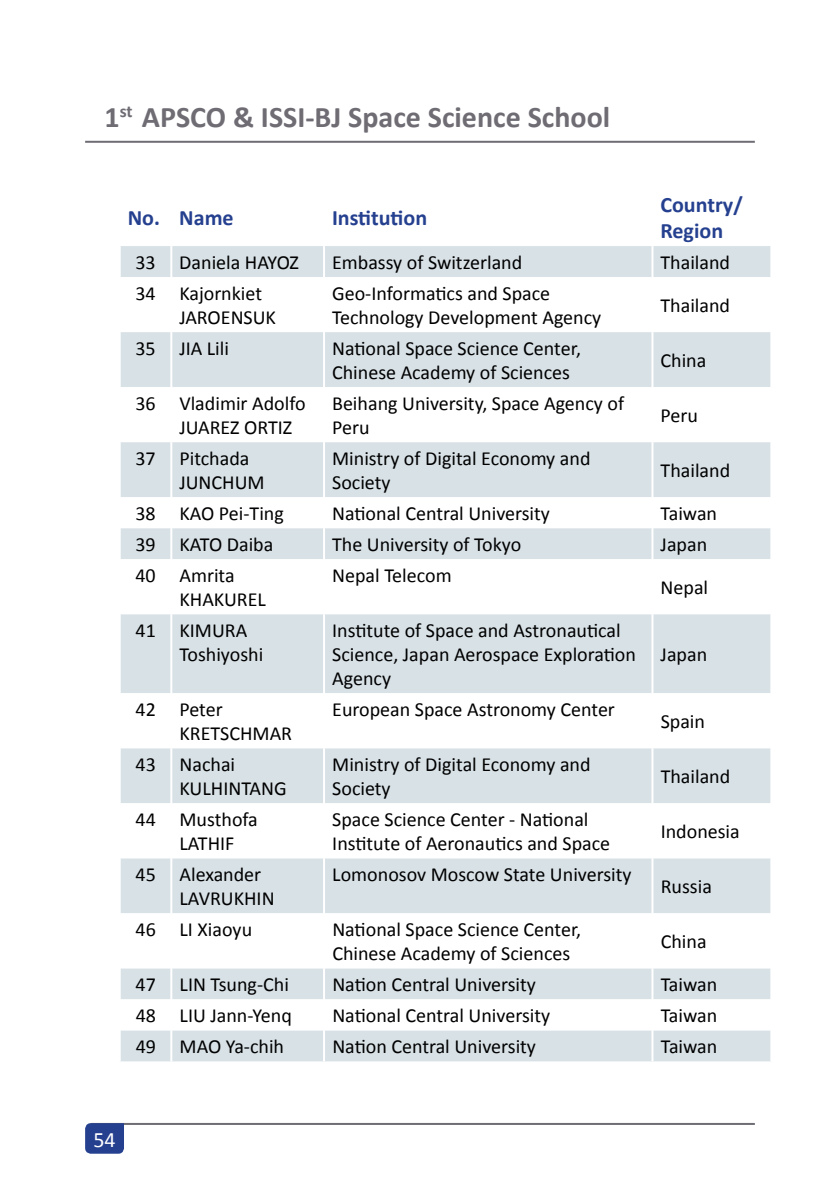
<style>
.page{position:relative;width:840px;height:1191px;background:#fff}
.page>*{position:absolute;margin:0;border:0;box-sizing:border-box;transform-origin:0 0}
.t1{font:700 30px "Calibri";color:#6f6c74}
.t2{font:700 22px/26.4px "Calibri";color:#25408f}
.t3{font:22px "Calibri";color:#fff}
.t4{font:20px/24px "Calibri";color:#000}
</style>
<div class="page">
<hr style="left:91px;top:1123px;width:663px;height:2px;background:#6f6c74">
<hr style="left:85px;top:141px;width:669px;height:2px;background:#6f6c74">
<svg style="left:85px;top:1123px;width:39px;height:30px"></svg>
<div style="left:121px;top:246px;width:648px;height:815px;background:#d8e1e6"></div>
<svg style="left:121px;top:277px;width:648px;height:753px"></svg>
<hr style="left:170px;top:246px;width:2px;height:31px;background:#fff">
<hr style="left:323px;top:246px;width:2px;height:31px;background:#fff">
<hr style="left:651px;top:246px;width:2px;height:31px;background:#fff">
<hr style="left:170px;top:277px;width:2px;height:55px;background:#fff">
<hr style="left:323px;top:277px;width:2px;height:55px;background:#fff">
<hr style="left:651px;top:277px;width:2px;height:55px;background:#fff">
<hr style="left:170px;top:332px;width:2px;height:55px;background:#fff">
<hr style="left:323px;top:332px;width:2px;height:55px;background:#fff">
<hr style="left:651px;top:332px;width:2px;height:55px;background:#fff">
<hr style="left:170px;top:387px;width:2px;height:55px;background:#fff">
<hr style="left:323px;top:387px;width:2px;height:55px;background:#fff">
<hr style="left:651px;top:387px;width:2px;height:55px;background:#fff">
<hr style="left:170px;top:442px;width:2px;height:55px;background:#fff">
<hr style="left:323px;top:442px;width:2px;height:55px;background:#fff">
<hr style="left:651px;top:442px;width:2px;height:55px;background:#fff">
<hr style="left:170px;top:497px;width:2px;height:31px;background:#fff">
<hr style="left:323px;top:497px;width:2px;height:31px;background:#fff">
<hr style="left:651px;top:497px;width:2px;height:31px;background:#fff">
<hr style="left:170px;top:528px;width:2px;height:31px;background:#fff">
<hr style="left:323px;top:528px;width:2px;height:31px;background:#fff">
<hr style="left:651px;top:528px;width:2px;height:31px;background:#fff">
<hr style="left:170px;top:559px;width:2px;height:55px;background:#fff">
<hr style="left:323px;top:559px;width:2px;height:55px;background:#fff">
<hr style="left:651px;top:559px;width:2px;height:55px;background:#fff">
<hr style="left:170px;top:614px;width:2px;height:79px;background:#fff">
<hr style="left:323px;top:614px;width:2px;height:79px;background:#fff">
<hr style="left:651px;top:614px;width:2px;height:79px;background:#fff">
<hr style="left:170px;top:693px;width:2px;height:55px;background:#fff">
<hr style="left:323px;top:693px;width:2px;height:55px;background:#fff">
<hr style="left:651px;top:693px;width:2px;height:55px;background:#fff">
<hr style="left:170px;top:748px;width:2px;height:55px;background:#fff">
<hr style="left:323px;top:748px;width:2px;height:55px;background:#fff">
<hr style="left:651px;top:748px;width:2px;height:55px;background:#fff">
<hr style="left:170px;top:803px;width:2px;height:55px;background:#fff">
<hr style="left:323px;top:803px;width:2px;height:55px;background:#fff">
<hr style="left:651px;top:803px;width:2px;height:55px;background:#fff">
<hr style="left:170px;top:858px;width:2px;height:55px;background:#fff">
<hr style="left:323px;top:858px;width:2px;height:55px;background:#fff">
<hr style="left:651px;top:858px;width:2px;height:55px;background:#fff">
<hr style="left:170px;top:913px;width:2px;height:55px;background:#fff">
<hr style="left:323px;top:913px;width:2px;height:55px;background:#fff">
<hr style="left:651px;top:913px;width:2px;height:55px;background:#fff">
<hr style="left:170px;top:968px;width:2px;height:31px;background:#fff">
<hr style="left:323px;top:968px;width:2px;height:31px;background:#fff">
<hr style="left:651px;top:968px;width:2px;height:31px;background:#fff">
<hr style="left:170px;top:999px;width:2px;height:31px;background:#fff">
<hr style="left:323px;top:999px;width:2px;height:31px;background:#fff">
<hr style="left:651px;top:999px;width:2px;height:31px;background:#fff">
<hr style="left:170px;top:1030px;width:2px;height:31px;background:#fff">
<hr style="left:323px;top:1030px;width:2px;height:31px;background:#fff">
<hr style="left:651px;top:1030px;width:2px;height:31px;background:#fff">
<h1 class="t1" style="left:104px;top:98px;width:507px">1<sup>st</sup> APSCO &amp; ISSI-BJ Space Science School</h1>
<p class="t2" style="left:128px;top:204px;width:107px">No. Name</p>
<p class="t2" style="left:332px;top:204px;width:97px">Institution</p>
<p class="t2" style="left:660px;top:191px;width:84px">Country/<br>Region</p>
<p class="t4" style="left:135px;top:250px;width:165px">33 Daniela HAYOZ</p>
<p class="t4" style="left:332px;top:250px;width:192px">Embassy of Switzerland</p>
<p class="t4" style="left:660px;top:250px;width:71px">Thailand</p>
<p class="t4" style="left:179px;top:281px;width:98px;text-indent:-44px">34 Kajornkiet<br>JAROENSUK</p>
<p class="t4" style="left:332px;top:281px;width:270px">Geo-Informatics and Space<br>Technology Development Agency</p>
<p class="t4" style="left:660px;top:293px;width:71px">Thailand</p>
<p class="t4" style="left:135px;top:336px;width:95px">35 JIA Lili</p>
<p class="t4" style="left:332px;top:336px;width:250px">National Space Science Center,<br>Chinese Academy of Sciences</p>
<p class="t4" style="left:179px;top:391px;width:128px;text-indent:-44px">36 Vladimir Adolfo<br>JUAREZ ORTIZ</p>
<p class="t4" style="left:332px;top:391px;width:293px">Beihang University, Space Agency of<br>Peru</p>
<p class="t4" style="left:179px;top:446px;width:87px;text-indent:-44px">37 Pitchada<br>JUNCHUM</p>
<p class="t4" style="left:332px;top:446px;width:260px">Ministry of Digital Economy and<br>Society</p>
<p class="t4" style="left:660px;top:348px;width:47px">China</p>
<p class="t4" style="left:660px;top:403px;width:39px">Peru</p>
<p class="t4" style="left:660px;top:458px;width:71px">Thailand</p>
<p class="t4" style="left:135px;top:501px;width:150px">38 KAO Pei-Ting</p>
<p class="t4" style="left:332px;top:501px;width:219px">National Central University</p>
<p class="t4" style="left:660px;top:501px;width:58px">Taiwan</p>
<p class="t4" style="left:135px;top:532px;width:139px">39 KATO Daiba</p>
<p class="t4" style="left:332px;top:532px;width:190px">The University of Tokyo</p>
<p class="t4" style="left:660px;top:532px;width:48px">Japan</p>
<p class="t4" style="left:179px;top:563px;width:88px;text-indent:-44px">40 Amrita<br>KHAKUREL</p>
<p class="t4" style="left:332px;top:563px;width:121px">Nepal Telecom</p>
<p class="t4" style="left:660px;top:575px;width:49px">Nepal</p>
<p class="t4" style="left:179px;top:618px;width:85px;text-indent:-44px">41 KIMURA<br>Toshiyoshi</p>
<p class="t4" style="left:332px;top:618px;width:305px">Institute of Space and Astronautical<br>Science, Japan Aerospace Exploration<br>Agency</p>
<p class="t4" style="left:179px;top:697px;width:114px;text-indent:-44px">42 Peter<br>KRETSCHMAR</p>
<p class="t4" style="left:332px;top:697px;width:284px">European Space Astronomy Center</p>
<p class="t4" style="left:179px;top:752px;width:109px;text-indent:-44px">43 Nachai<br>KULHINTANG</p>
<p class="t4" style="left:332px;top:752px;width:260px">Ministry of Digital Economy and<br>Society</p>
<p class="t4" style="left:179px;top:807px;width:80px;text-indent:-44px">44 Musthofa<br>LATHIF</p>
<p class="t4" style="left:332px;top:807px;width:279px">Space Science Center - National<br>Institute of Aeronautics and Space</p>
<p class="t4" style="left:179px;top:862px;width:96px;text-indent:-44px">45 Alexander<br>LAVRUKHIN</p>
<p class="t4" style="left:332px;top:862px;width:300px">Lomonosov Moscow State University</p>
<p class="t4" style="left:135px;top:917px;width:118px">46 LI Xiaoyu</p>
<p class="t4" style="left:332px;top:917px;width:250px">National Space Science Center,<br>Chinese Academy of Sciences</p>
<p class="t4" style="left:660px;top:642px;width:48px">Japan</p>
<p class="t4" style="left:660px;top:709px;width:46px">Spain</p>
<p class="t4" style="left:660px;top:764px;width:71px">Thailand</p>
<p class="t4" style="left:660px;top:819px;width:81px">Indonesia</p>
<p class="t4" style="left:660px;top:874px;width:53px">Russia</p>
<p class="t4" style="left:660px;top:929px;width:47px">China</p>
<p class="t4" style="left:136px;top:972px;width:155px">47 LIN Tsung-Chi</p>
<p class="t4" style="left:332px;top:972px;width:205px">Nation Central University</p>
<p class="t4" style="left:660px;top:972px;width:58px">Taiwan</p>
<p class="t4" style="left:136px;top:1003px;width:158px">48 LIU Jann-Yenq</p>
<p class="t4" style="left:332px;top:1003px;width:219px">National Central University</p>
<p class="t4" style="left:660px;top:1003px;width:58px">Taiwan</p>
<p class="t4" style="left:136px;top:1034px;width:150px">49 MAO Ya-chih</p>
<p class="t4" style="left:332px;top:1034px;width:205px">Nation Central University</p>
<p class="t4" style="left:660px;top:1034px;width:58px">Taiwan</p>
<p class="t3" style="left:93px;top:1125px;width:24px">54</p>
</div>
